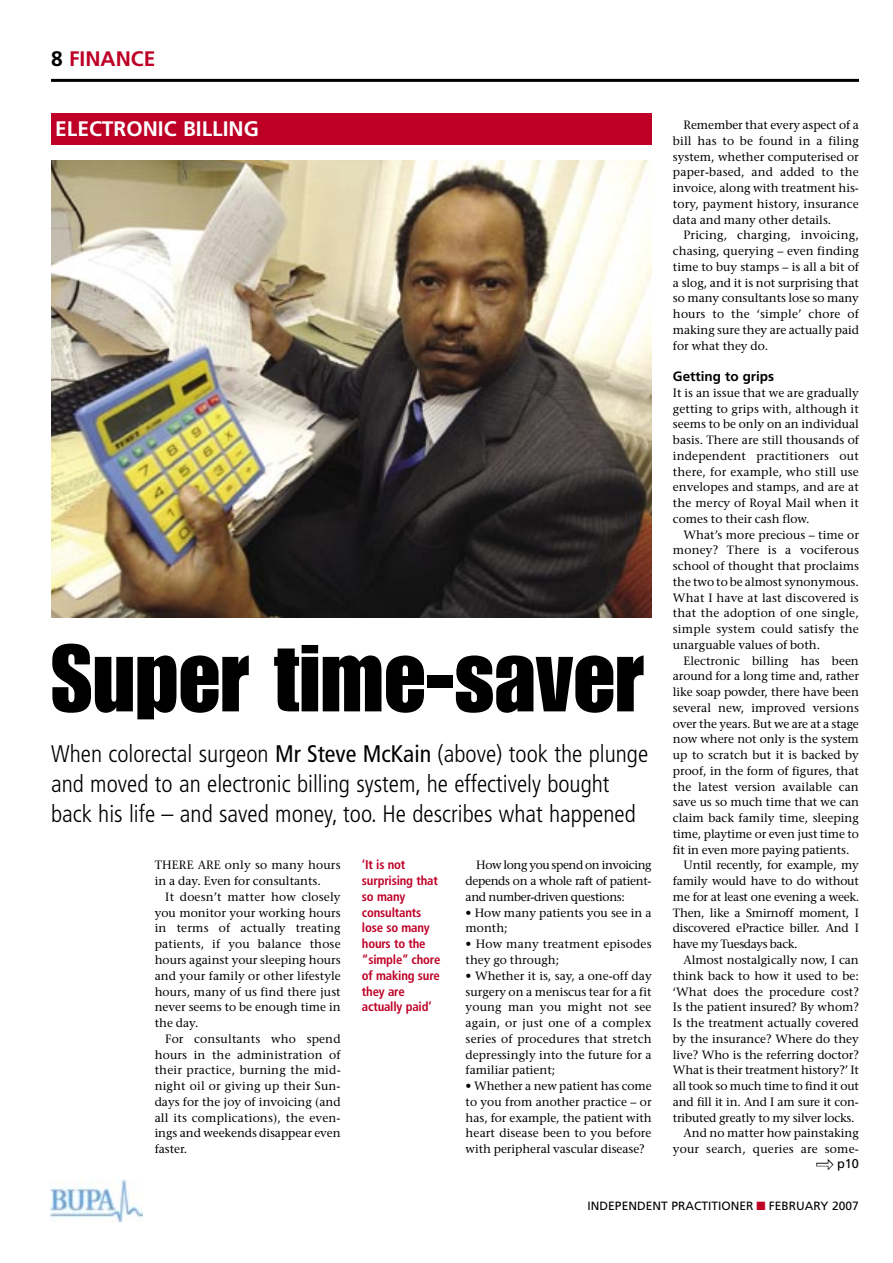
<style>
.page{position:relative;width:893px;height:1263px;background:#fff}
.page>*{position:absolute;margin:0;border:0;box-sizing:border-box;transform-origin:0 0}
.headline_1{font:93px "Impact";color:#000}
.feature_standfirst{font:300 condensed 24px/30px "Frutiger";color:#000}
.t1{font:700 21px "Frutiger";color:#fff}
.t2{font:700 21px "Frutiger";color:#be0027}
.feature_crosshead{font:700 13.5px "Frutiger";color:#000}
.pull_quote{font:700 condensed 12.75px/15.8px "Frutiger";letter-spacing:-.015em;color:#be0027}
.t3{font:12.75px "Frutiger";color:#000}
.news_body{font:12px/15.8px "Stone Serif";color:#000;text-align:justify}
.t4{font:12px "Frutiger";color:#000}
.s1{color:#000}
.s2{font-weight:400}
</style>
<div class="page">
<img style="left:50px;top:1180px;width:93px;height:42px">
<div style="left:51px;top:113px;width:601px;height:32px;background:#be0027"></div>
<hr style="left:51px;top:79px;width:808px;height:3px;background:#000">
<img style="left:51px;top:161px;width:601px;height:456px">
<svg style="left:816px;top:1159px;width:18px;height:11px"></svg>
<p class="t2" style="left:51px;top:46px;width:106px"><span class="s1">8</span> FINANCE</p>
<p class="t1" style="left:55px;top:117px;width:205px">ELECTRONIC BILLING</p>
<p class="headline_1" style="left:51px;top:624px;width:594px">Super time-saver</p>
<p class="feature_standfirst" style="left:51px;top:739px;width:599px">When colorectal surgeon <span class="s2">Mr Steve McKain</span> (above) took the plunge and moved to an electronic billing system, he effectively bought back his life – and saved money, too. He describes what happened</p>
<p class="news_body" style="left:155px;top:857px;width:187px">THERE ARE only so many hours in a day. Even for consultants.</p>
<p class="news_body" style="left:155px;top:889px;width:188px;text-indent:11px">It doesn’t matter how closely you monitor your working hours in terms of actually treating patients, if you balance those hours against your sleeping hours and your family or other lifestyle hours, many of us find there just never seems to be enough time in the day.</p>
<p class="news_body" style="left:155px;top:1031px;width:188px;text-indent:11px">For consultants who spend hours in the administration of their practice, burning the mid&shy;night oil or giving up their Sun&shy;days for the joy of invoicing (and all its complications), the even&shy;ings and weekends disappear even faster.</p>
<p class="pull_quote" style="left:362px;top:857px;width:80px">‘It is not surprising that so many consultants lose so many hours to the “simple” chore of making sure they are actually paid’</p>
<p class="news_body" style="left:466px;top:857px;width:188px;text-indent:11px">How long you spend on invoicing depends on a whole raft of patient&shy;and number-driven questions:</p>
<p class="news_body" style="left:466px;top:905px;width:188px">• How many patients you see in a month;</p>
<p class="news_body" style="left:466px;top:936px;width:187px">• How many treatment episodes they go through;</p>
<p class="news_body" style="left:466px;top:968px;width:188px">• Whether it is, say, a one-off day surgery on a meniscus tear for a fit young man you might not see again, or just one of a complex series of procedures that stretch depressingly into the future for a familiar patient;</p>
<p class="news_body" style="left:466px;top:1078px;width:188px">• Whether a new patient has come to you from another practice – or has, for example, the patient with heart disease been to you before with peripheral vascular disease?</p>
<p class="news_body" style="left:673px;top:117px;width:188px;text-indent:11px">Remember that every aspect of a bill has to be found in a filing system, whether computerised or paper-based, and added to the invoice, along with treatment his&shy;tory, payment history, insurance data and many other details.</p>
<p class="news_body" style="left:673px;top:227px;width:188px;text-indent:11px">Pricing, charging, invoicing, chasing, querying – even finding time to buy stamps – is all a bit of a slog, and it is not surprising that so many consultants lose so many hours to the ‘simple’ chore of making sure they are actually paid for what they do.</p>
<p class="feature_crosshead" style="left:673px;top:368px;width:103px">Getting to grips</p>
<p class="news_body" style="left:673px;top:385px;width:188px">It is an issue that we are gradually getting to grips with, although it seems to be only on an individual basis. There are still thousands of independent practitioners out there, for example, who still use envelopes and stamps, and are at the mercy of Royal Mail when it comes to their cash flow.</p>
<p class="news_body" style="left:673px;top:527px;width:188px;text-indent:11px">What’s more precious – time or money? There is a vociferous school of thought that proclaims the two to be almost synonymous.<br>What I have at last discovered is that the adoption of one single, simple system could satisfy the unarguable values of both.</p>
<p class="news_body" style="left:673px;top:653px;width:188px;text-indent:11px">Electronic billing has been around for a long time and, rather like soap powder, there have been several new, improved versions over the years. But we are at a stage now where not only is the system up to scratch but it is backed by proof, in the form of figures, that the latest version available can save us so much time that we can claim back family time, sleeping time, playtime or even just time to fit in even more paying patients.</p>
<p class="news_body" style="left:673px;top:857px;width:188px;text-indent:11px">Until recently, for example, my family would have to do without me for at least one evening a week.<br>Then, like a Smirnoff moment, I discovered ePractice biller. And I have my Tuesdays back.</p>
<p class="news_body" style="left:673px;top:952px;width:188px;text-indent:11px">Almost nostalgically now, I can think back to how it used to be: ‘What does the procedure cost?<br>Is the patient insured? By whom?<br>Is the treatment actually covered by the insurance? Where do they live? Who is the referring doctor?<br>What is their treatment history?’ It all took so much time to find it out and fill it in. And I am sure it con&shy;tributed greatly to my silver locks.</p>
<p class="news_body" style="left:673px;top:1125px;width:188px;text-align:right">And no matter how painstaking your search, queries are some-</p>
<p class="t3" style="left:837px;top:1156px;width:23px">p10</p>
<p class="t4" style="left:588px;top:1199px;width:167px">INDEPENDENT PRACTITIONER</p>
<p class="t4" style="left:769px;top:1199px;width:92px">FEBRUARY 2007</p>
</div>
